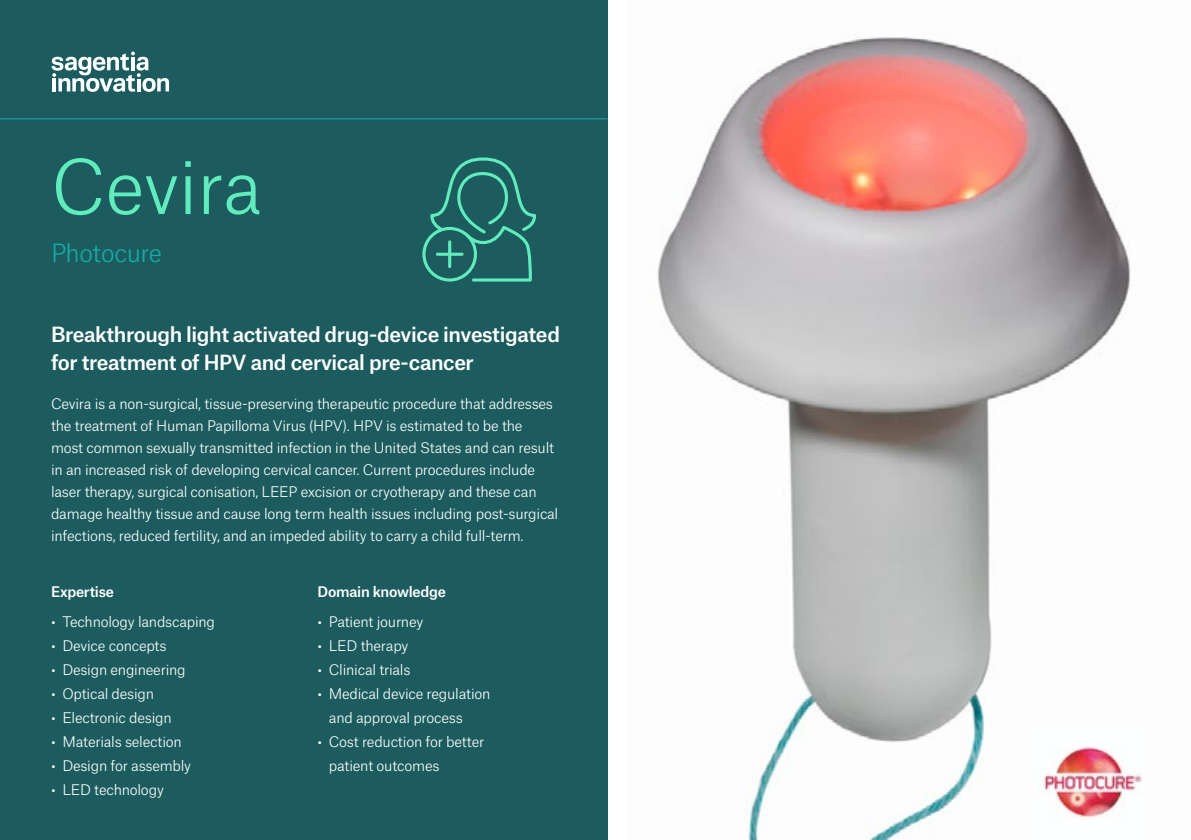
<style>
.page{position:relative;width:1191px;height:840px;background:#fff}
.page>*{position:absolute;margin:0;border:0;box-sizing:border-box;transform-origin:0 0}
.t1{font:300 72px "Atlas Grotesk";letter-spacing:-.01em;color:#61ecbd}
.t2{font:300 24px "Atlas Grotesk";letter-spacing:-.02em;color:#16aca7}
.t3{font:500 20px/28px "Atlas Grotesk";letter-spacing:-.02em;color:#fff}
.t4{font:300 14px/22px "Atlas Grotesk";letter-spacing:-.02em;color:#fff}
.t5{font:500 14px "Atlas Grotesk";letter-spacing:-.02em;color:#fff}
</style>
<div class="page">
<div style="left:0;top:0;width:607px;height:839px;background:#1c5c5f"></div>
<img style="left:657px;top:37px;width:474px;height:802px">
<img style="left:1031px;top:723px;width:111px;height:116px">
<svg style="left:52px;top:52px;width:117px;height:40px"></svg>
<hr style="left:0;top:118px;width:607px;height:1px;background:#16aca7">
<div style="left:422px;top:227px;width:55px;height:54px;border:3px solid #61ecbd;border-radius:50%"></div>
<svg style="left:429px;top:157px;width:108px;height:125px"></svg>
<h1 class="t1" style="left:51px;top:130px;width:213px">Cevira</h1>
<h2 class="t2" style="left:51px;top:234px;width:112px">Photocure</h2>
<h3 class="t3" style="left:51px;top:318px;width:510px">Breakthrough light activated drug-device investigated for treatment of HPV and cervical pre-cancer</h3>
<p class="t4" style="left:51px;top:391px;width:509px">Cevira is a non-surgical, tissue-preserving therapeutic procedure that addresses the treatment of Human Papilloma Virus (HPV). HPV is estimated to be the most common sexually transmitted infection in the United States and can result in an increased risk of developing cervical cancer. Current procedures include laser therapy, surgical conisation, LEEP excision or cryotherapy and these can damage healthy tissue and cause long term health issues including post-surgical infections, reduced fertility, and an impeded ability to carry a child full-term.</p>
<p class="t5" style="left:51px;top:580px;width:65px">Expertise</p>
<p class="t4" style="left:51px;top:608px;width:166px">• Technology landscaping</p>
<p class="t4" style="left:51px;top:632px;width:117px">• Device concepts</p>
<p class="t4" style="left:51px;top:656px;width:136px">• Design engineering</p>
<p class="t4" style="left:51px;top:680px;width:105px">• Optical design</p>
<p class="t4" style="left:51px;top:704px;width:122px">• Electronic design</p>
<p class="t4" style="left:51px;top:728px;width:132px">• Materials selection</p>
<p class="t4" style="left:51px;top:752px;width:141px">• Design for assembly</p>
<p class="t4" style="left:51px;top:776px;width:114px">• LED technology</p>
<p class="t5" style="left:317px;top:580px;width:130px">Domain knowledge</p>
<p class="t4" style="left:317px;top:608px;width:107px">• Patient journey</p>
<p class="t4" style="left:317px;top:632px;width:92px">• LED therapy</p>
<p class="t4" style="left:317px;top:656px;width:94px">• Clinical trials</p>
<p class="t4" style="left:329px;top:679px;width:163px;line-height:24px;text-indent:-11px">• Medical device regulation and approval process</p>
<p class="t4" style="left:329px;top:727px;width:157px;line-height:24px;text-indent:-11px">• Cost reduction for better patient outcomes</p>
</div>
